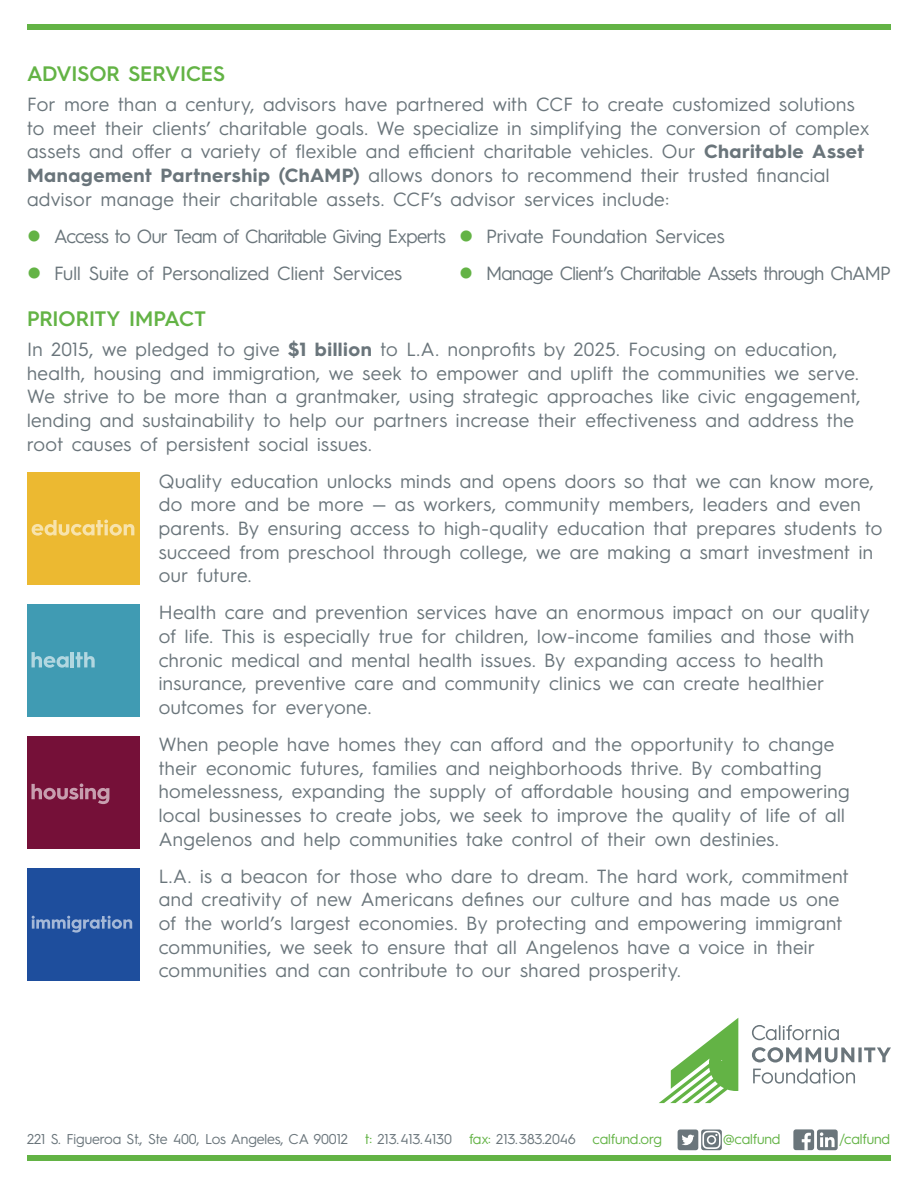
<style>
.page{position:relative;width:918px;height:1188px;background:#fff}
.page>*{position:absolute;margin:0;border:0;box-sizing:border-box;transform-origin:0 0}
.Subheader{font:600 21px "Hurme Geometric Sans 3";letter-spacing:-.005em;color:#63b345}
.Body{font:19.2px/23.7px "Hurme Geometric Sans 3";letter-spacing:.02em;color:#6a757b}
.Body-2{font:19.2px "Hurme Geometric Sans 3";letter-spacing:-.03em;color:#6a757b}
.Body-3{font:19.2px "Hurme Geometric Sans 3";color:#6a757b}
.t1{font:14.25px "Hurme Geometric Sans 3";letter-spacing:-.01em;color:#6a757b}
.t2{font:14.25px "Hurme Geometric Sans 3";letter-spacing:-.01em;color:#63b345}
.s1{font-weight:700}
.s2{color:#63b345}
</style>
<div class="page">
<svg style="left:753px;top:1069px;width:102px;height:15px"></svg>
<svg style="left:752px;top:1047px;width:139px;height:16px"></svg>
<svg style="left:752px;top:1025px;width:87px;height:15px"></svg>
<svg style="left:659px;top:1018px;width:79px;height:85px"></svg>
<div style="left:678px;top:1130px;width:20px;height:20px;background:#6a757b;border-radius:3px"></div>
<svg style="left:682px;top:1135px;width:12px;height:10px"></svg>
<div style="left:793px;top:1129px;width:21px;height:21px;background:#6a757b;border-radius:3px"></div>
<svg style="left:802px;top:1133px;width:9px;height:17px"></svg>
<div style="left:817px;top:1130px;width:21px;height:20px;background:#6a757b;border-radius:3px"></div>
<svg style="left:820px;top:1132px;width:15px;height:15px"></svg>
<svg style="left:701px;top:1130px;width:21px;height:20px"></svg>
<svg style="left:702px;top:1131px;width:19px;height:18px"></svg>
<div style="left:27px;top:1155px;width:864px;height:6px;background:#63b345"></div>
<div style="left:27px;top:24px;width:864px;height:6px;background:#63b345"></div>
<div style="left:27px;top:472px;width:112px;height:113px;background:#ecb931"></div>
<svg style="left:32px;top:520px;width:102px;height:16px"></svg>
<div style="left:27px;top:604px;width:112px;height:113px;background:#409bb3"></div>
<svg style="left:32px;top:652px;width:37px;height:16px"></svg>
<hr style="left:71px;top:652px;width:3px;height:15px;background:#fff">
<svg style="left:76px;top:652px;width:19px;height:15px"></svg>
<div style="left:27px;top:736px;width:112px;height:112px;background:#751038"></div>
<svg style="left:31px;top:783px;width:78px;height:21px"></svg>
<div style="left:27px;top:868px;width:112px;height:112px;background:#1e4e9d"></div>
<svg style="left:32px;top:916px;width:100px;height:17px"></svg>
<p class="Subheader" style="left:27px;top:59px;width:199px">ADVISOR SERVICES</p>
<p class="Body" style="left:27px;top:91px;width:844px">For more than a century, advisors have partnered with CCF to create customized solutions to meet their clients’ charitable goals. We specialize in simplifying the conversion of complex assets and offer a variety of flexible and efficient charitable vehicles. Our <span class="s1">Charitable Asset Management Partnership (ChAMP)</span> allows donors to recommend their trusted financial advisor manage their charitable assets. CCF’s advisor services include:</p>
<p class="Body-2" style="left:54px;top:223px;width:393px">Access to Our Team of Charitable Giving Experts</p>
<p class="Body-3" style="left:54px;top:260px;width:350px">Full Suite of Personalized Client Services</p>
<p class="Body-3" style="left:486px;top:223px;width:240px">Private Foundation Services</p>
<p class="Body-2" style="left:486px;top:260px;width:406px">Manage Client’s Charitable Assets through ChAMP</p>
<p class="Subheader" style="left:27px;top:304px;width:180px">PRIORITY IMPACT</p>
<p class="Body" style="left:27px;top:336px;width:835px">In 2015, we pledged to give <span class="s1">$1 billion</span> to L.A. nonprofits by 2025. Focusing on education, health, housing and immigration, we seek to empower and uplift the communities we serve.<br>We strive to be more than a grantmaker, using strategic approaches like civic engagement, lending and sustainability to help our partners increase their effectiveness and address the root causes of persistent social issues.</p>
<p class="Body" style="left:159px;top:468px;width:725px">Quality education unlocks minds and opens doors so that we can know more, do more and be more — as workers, community members, leaders and even parents. By ensuring access to high-quality education that prepares students to succeed from preschool through college, we are making a smart investment in our future.</p>
<p class="Body" style="left:159px;top:600px;width:713px">Health care and prevention services have an enormous impact on our quality of life. This is especially true for children, low-income families and those with chronic medical and mental health issues. By expanding access to health insurance, preventive care and community clinics we can create healthier outcomes for everyone.</p>
<p class="Body" style="left:159px;top:731px;width:692px">When people have homes they can afford and the opportunity to change their economic futures, families and neighborhoods thrive. By combatting homelessness, expanding the supply of affordable housing and empowering local businesses to create jobs, we seek to improve the quality of life of all Angelenos and help communities take control of their own destinies.</p>
<p class="Body" style="left:159px;top:863px;width:691px">L.A. is a beacon for those who dare to dream. The hard work, commitment and creativity of new Americans defines our culture and has made us one of the world’s largest economies. By protecting and empowering immigrant communities, we seek to ensure that all Angelenos have a voice in their communities and can contribute to our shared prosperity.</p>
<p class="t1" style="left:27px;top:1129px;width:636px">221 S. Figueroa St., Ste 400, Los Angeles, CA 90012 <span class="s2">t:</span> 213.413.4130 <span class="s2">fax:</span> 213.383.2046 <span class="s2">calfund.org</span></p>
<p class="t2" style="left:723px;top:1129px;width:59px">@calfund</p>
<p class="t2" style="left:840px;top:1129px;width:52px">/calfund</p>
</div>
